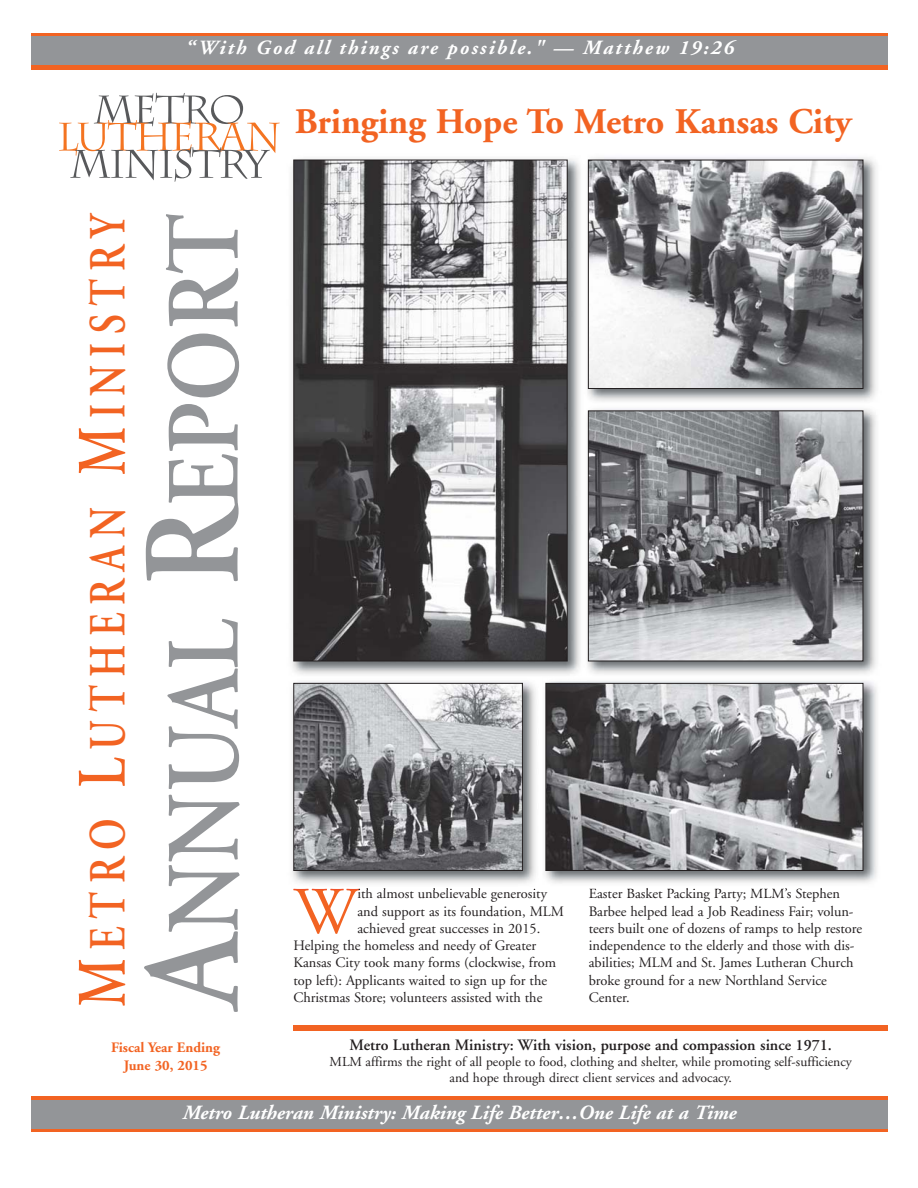
<style>
.page{position:relative;width:918px;height:1188px;background:#fff}
.page>*{position:absolute;margin:0;border:0;box-sizing:border-box;transform-origin:0 0}
.t1{font:600 103.65px "Adobe Garamond";color:#939598;scale:.87 1}
.t2{font:66.45px "Adobe Garamond";color:#f26322}
.t3{font:600 51.9px "Adobe Garamond";letter-spacing:.205em;color:#f26322;scale:.77 1}
.t4{font:700 36px "Adobe Garamond";color:#f26322}
.t5{font:italic 700 20.1px "Adobe Garamond";color:#fff}
.t6{font:italic 700 20.1px "Adobe Garamond";letter-spacing:.105em;color:#fff}
.t7{font:600 15.9px "Adobe Garamond";color:#231f20}
.t8{font:14.4px/17.2px "Adobe Garamond";color:#231f20}
.t9{font:700 14.4px/17.2px "Adobe Garamond";color:#f26322;text-align:center}
.t10{font:13.65px/15.9px "Adobe Garamond";color:#231f20;text-align:center}
.s1{font-size:69.15px}
.s2{font-size:138.3px}
</style>
<div class="page">
<div style="left:31px;top:64px;width:857px;height:6px;background:#f26322"></div>
<hr style="left:31px;top:33px;width:857px;height:3px;background:#f26322">
<hr style="left:31px;top:1129px;width:857px;height:3px;background:#f26322">
<div style="left:31px;top:1096px;width:857px;height:6px;background:#f26322"></div>
<div style="left:293px;top:1025px;width:595px;height:6px;background:#f26322"></div>
<svg style="left:59px;top:93px;width:221px;height:89px"></svg>
<div style="left:31px;top:36px;width:857px;height:28px;background:#939598"></div>
<div style="left:31px;top:1100px;width:857px;height:29px;background:#939598"></div>
<img style="left:291px;top:159px;width:290px;height:516px">
<img style="left:295px;top:162px;width:271px;height:497px">
<div style="left:293px;top:160px;width:275px;height:501px;border:1px solid #231f20"></div>
<img style="left:587px;top:157px;width:289px;height:245px">
<img style="left:590px;top:162px;width:271px;height:225px">
<div style="left:588px;top:160px;width:275px;height:229px;border:1px solid #231f20"></div>
<img style="left:587px;top:409px;width:289px;height:265px">
<img style="left:590px;top:413px;width:271px;height:246px">
<div style="left:588px;top:411px;width:275px;height:250px;border:1px solid #231f20"></div>
<img style="left:545px;top:681px;width:332px;height:203px">
<img style="left:589px;top:888px;width:233px;height:2px">
<img style="left:589px;top:889px;width:39px;height:1px">
<img style="left:548px;top:685px;width:313px;height:184px">
<div style="left:546px;top:683px;width:317px;height:188px;border:1px solid #231f20"></div>
<img style="left:292px;top:681px;width:244px;height:209px">
<img style="left:293px;top:889px;width:65px;height:1px">
<img style="left:358px;top:888px;width:39px;height:2px">
<img style="left:295px;top:685px;width:226px;height:184px">
<div style="left:293px;top:683px;width:230px;height:188px;border:1px solid #231f20"></div>
<h3 class="t6" style="left:186px;top:40px;width:550px">“With God all thi ngs are possible." — Matthew 19:26</h3>
<h3 class="t3" style="left:87px;top:1007px;width:1034px;rotate:-90deg"><span class="s1">M</span>ETRO <span class="s1">L</span>UTHERAN <span class="s1">M</span>INISTRY</h3>
<h1 class="t1" style="left:163px;top:1008px;width:916px;rotate:-90deg"><span class="s2">A</span>NNUAL <span class="s2">R</span>EPORT</h1>
<p class="t9" style="left:111px;top:1040px;width:110px">Fiscal Year Ending<br>June 30, 2015</p>
<h3 class="t4" style="left:295px;top:107px;width:558px">Bringing Hope To Metro Kansas City</h3>
<p class="t8" style="left:357px;top:886px;width:191px">ith almost unbelievable generosity</p>
<p class="t8" style="left:357px;top:904px;width:208px">and support as its foundation, MLM</p>
<p class="t8" style="left:357px;top:921px;width:184px">achieved great successes in 2015.</p>
<p class="t8" style="left:293px;top:938px;width:244px">Helping the homeless and needy of Greater</p>
<p class="t8" style="left:293px;top:955px;width:264px">Kansas City took many forms (clockwise, from</p>
<p class="t8" style="left:293px;top:973px;width:255px">top left): Applicants waited to sign up for the</p>
<p class="t8" style="left:293px;top:990px;width:251px">Christmas Store; volunteers assisted with the</p>
<h2 class="t2" style="left:294px;top:885px;width:65px">W</h2>
<p class="t8" style="left:589px;top:886px;width:275px">Easter Basket Packing Party; MLM’s Stephen Barbee helped lead a Job Readiness Fair; volun&shy;teers built one of dozens of ramps to help restore independence to the elderly and those with dis&shy;abilities; MLM and St. James Lutheran Church broke ground for a new Northland Service Center.</p>
<p class="t7" style="left:350px;top:1038px;width:484px">Metro Lutheran Ministry: With vision, purpose and compassion since 1971.</p>
<p class="t10" style="left:330px;top:1055px;width:524px">MLM affirms the right of all people to food, clothing and shelter, while promoting self-sufficiency and hope through direct client services and advocacy.</p>
<h3 class="t5" style="left:183px;top:1105px;width:555px">Metro Lutheran Ministry: Making Life Better…One Life at a Time</h3>
</div>
